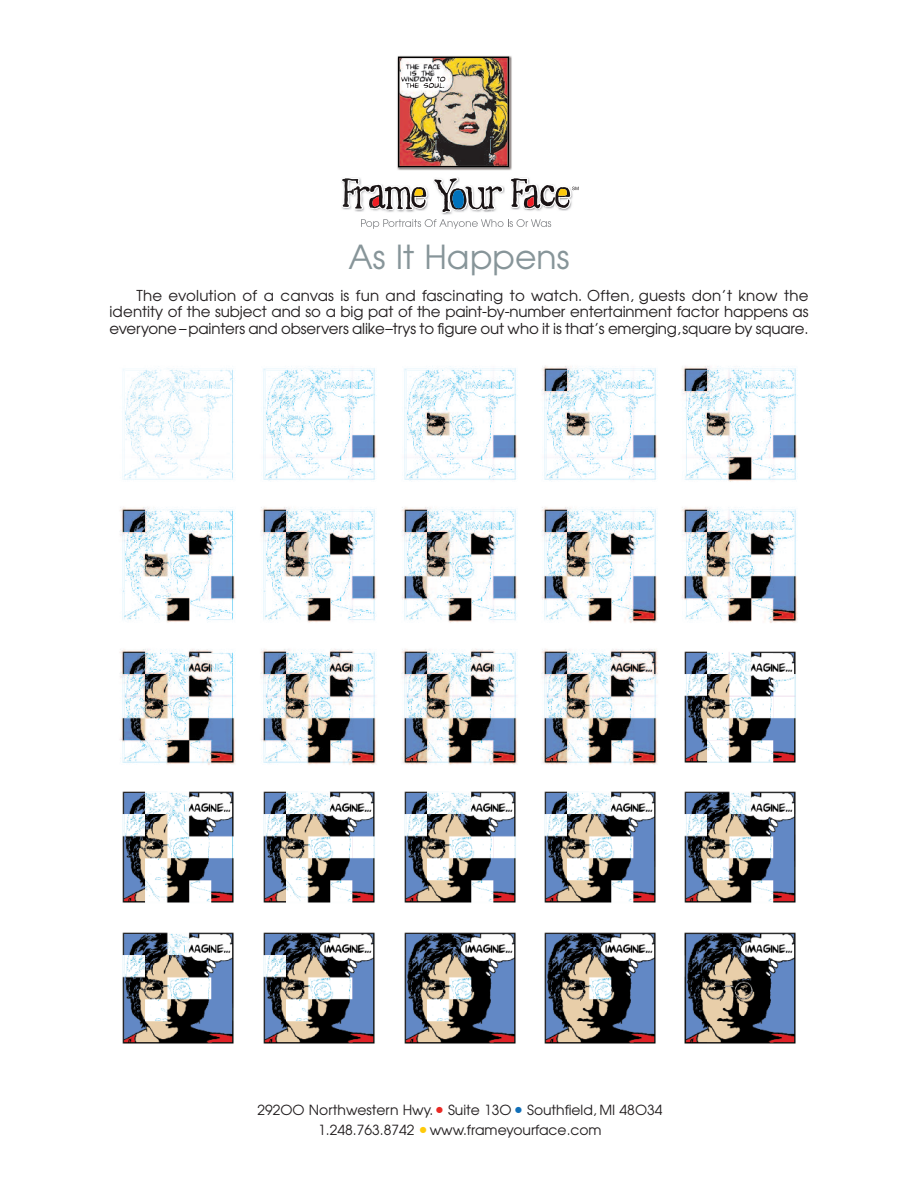
<style>
.page{position:relative;width:918px;height:1188px;background:#fff}
.page>*{position:absolute;margin:0;border:0;box-sizing:border-box;transform-origin:0 0}
.t1{font:33px "Avant Garde";color:#879599}
.t2{font:15px/16.5px "Avant Garde";letter-spacing:-.01em;color:#231f20;text-align:justify}
.t3{font:13.95px/20.1px "Avant Garde";color:#231f20;text-align:center}
.s1{font-size:16.65px;color:#ea2924}
.s2{font-size:16.65px;color:#116fb8}
.s3{font-size:16.65px;color:#feca0a}
</style>
<div class="page">
<img style="left:397px;top:56px;width:115px;height:115px">
<img style="left:355px;top:210px;width:9px;height:2px">
<img style="left:389px;top:210px;width:25px;height:2px">
<img style="left:410px;top:189px;width:19px;height:22px">
<img style="left:433px;top:181px;width:19px;height:34px">
<img style="left:503px;top:186px;width:2px;height:8px">
<img style="left:526px;top:210px;width:15px;height:1px">
<svg style="left:341px;top:177px;width:86px;height:33px"></svg>
<svg style="left:434px;top:177px;width:69px;height:36px"></svg>
<svg style="left:510px;top:177px;width:69px;height:33px"></svg>
<svg style="left:361px;top:219px;width:190px;height:10px"></svg>
<img style="left:398px;top:57px;width:111px;height:110px">
<img style="left:122px;top:366px;width:112px;height:114px">
<img style="left:263px;top:366px;width:114px;height:116px">
<img style="left:404px;top:366px;width:114px;height:116px">
<svg style="left:542px;top:366px;width:116px;height:116px"></svg>
<svg style="left:682px;top:366px;width:116px;height:116px"></svg>
<img style="left:120px;top:507px;width:116px;height:116px">
<img style="left:261px;top:507px;width:116px;height:116px">
<img style="left:402px;top:507px;width:116px;height:116px">
<svg style="left:542px;top:507px;width:116px;height:116px"></svg>
<svg style="left:682px;top:507px;width:116px;height:116px"></svg>
<img style="left:120px;top:649px;width:116px;height:116px">
<img style="left:261px;top:649px;width:116px;height:116px">
<img style="left:402px;top:649px;width:116px;height:116px">
<img style="left:542px;top:649px;width:116px;height:116px">
<svg style="left:684px;top:651px;width:112px;height:112px"></svg>
<img style="left:122px;top:791px;width:112px;height:112px">
<img style="left:263px;top:791px;width:112px;height:112px">
<img style="left:404px;top:791px;width:112px;height:112px">
<svg style="left:544px;top:791px;width:112px;height:112px"></svg>
<svg style="left:684px;top:791px;width:112px;height:112px"></svg>
<svg style="left:122px;top:932px;width:112px;height:112px"></svg>
<svg style="left:263px;top:932px;width:112px;height:112px"></svg>
<svg style="left:404px;top:932px;width:112px;height:112px;background:#6c707a"></svg>
<svg style="left:544px;top:932px;width:112px;height:112px;background:#6a6d76"></svg>
<svg style="left:684px;top:932px;width:112px;height:112px;background:#64666e"></svg>
<h1 class="t1" style="left:348px;top:239px;width:223px">As It Happens</h1>
<p class="t2" style="left:109px;top:287px;width:701px;text-indent:27px">The evolution of a canvas is fun and fascinating to watch. Often, guests don’t know the identity of the subject and so a big pat of the paint-by-number entertainment factor happens as everyone –painters and observers alike–trys to figure out who it is that’s emerging,square by square.</p>
<p class="t3" style="left:257px;top:1100px;width:407px">292OO Northwestern Hwy.<span class="s1">•</span> Suite 13O<span class="s2">•</span> Southfield, MI 48O34<br>1.248.763.8742 <span class="s3">•</span>www.frameyourface.com</p>
</div>
